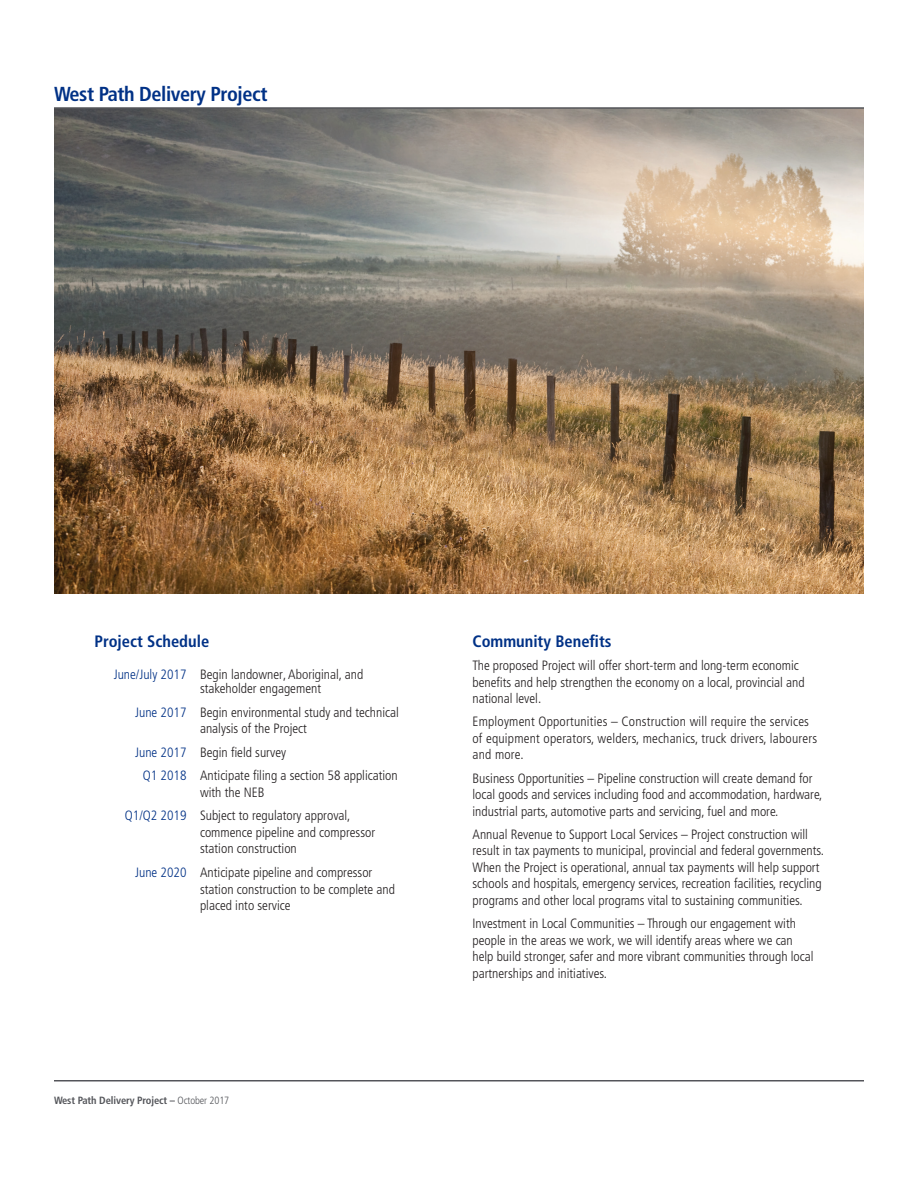
<style>
.page{position:relative;width:918px;height:1188px;background:#fff}
.page>*{position:absolute;margin:0;border:0;box-sizing:border-box;transform-origin:0 0}
.t1{font:700 condensed 20.25px "Frutiger";letter-spacing:-.02em;color:#003186}
.t2{font:700 condensed 16.5px "Frutiger";color:#003186}
.t3{font:300 condensed 13.5px/16.5px "Frutiger";color:#231f20}
.t4{font:700 condensed 10.5px "Frutiger";letter-spacing:-.01em;color:#54555a}
.s1{color:#003186}
.s2{font-family:"Frutiger TC Condensed";font-stretch:normal}
.s3{font-weight:300}
</style>
<div class="page">
<img style="left:54px;top:109px;width:810px;height:485px">
<hr style="left:54px;top:107px;width:810px;height:2px;background:#54555a">
<hr style="left:54px;top:1080px;width:810px;height:2px;background:#54555a">
<h1 class="t1" style="left:54px;top:82px;width:215px">West Path Delivery Project</h1>
<p class="t2" style="left:94px;top:631px;width:116px">Project Schedule</p>
<p class="t3" style="left:200px;top:667px;width:165px;line-height:14.2px;text-indent:-86px"><span class="s1">June/July 2017</span> Begin landowner, <span class="s2">Aboriginal,</span> and stakeholder engagement</p>
<p class="t3" style="left:200px;top:704px;width:200px;text-indent:-65px"><span class="s1">June 2017</span> Begin environmental study and technical analysis of the Project</p>
<p class="t3" style="left:143px;top:740px;width:256px;line-height:23.7px;text-indent:-8px"><span class="s1">June 2017</span> Begin field survey<br><span class="s1">Q1 2018</span> Anticipate filing a section 58 application</p>
<p class="t3" style="left:125px;top:781px;width:227px;line-height:23.7px;text-indent:75px">with the NEB<br><span class="s1">Q1/Q2 2019</span> Subject to regulatory approval,</p>
<p class="t3" style="left:200px;top:824px;width:177px">commence pipeline and compressor station construction</p>
<p class="t3" style="left:200px;top:864px;width:197px;text-indent:-65px"><span class="s1">June 2020</span> Anticipate pipeline and compressor station construction to be complete and placed into service</p>
<p class="t4" style="left:54px;top:1094px;width:177px">West Path Delivery Project – <span class="s3">October 2017</span></p>
<p class="t2" style="left:472px;top:631px;width:141px">Community Benefits</p>
<p class="t3" style="left:472px;top:657px;width:334px">The proposed Project will offer short-term and long-term economic benefits and help strengthen the economy on a local, provincial and national level.</p>
<p class="t3" style="left:472px;top:714px;width:346px">Employment Opportunities – Construction will require the services of equipment operators, welders, mechanics, truck drivers, labourers and more.</p>
<p class="t3" style="left:472px;top:770px;width:352px">Business Opportunities – Pipeline construction will create demand for local goods and services including food and accommodation, hardware, industrial parts, automotive parts and servicing, fuel and more.</p>
<p class="t3" style="left:472px;top:826px;width:353px">Annual Revenue to Support Local Services – Project construction will result in tax payments to municipal, provincial and federal governments.<br>When the Project is operational, annual tax payments will help support schools and hospitals, emergency services, recreation facilities, recycling programs and other local programs vital to sustaining communities.</p>
<p class="t3" style="left:472px;top:915px;width:343px">Investment in Local Communities – Through our engagement with people in the areas we work, we will identify areas where we can help build stronger, safer and more vibrant communities through local partnerships and initiatives.</p>
</div>
